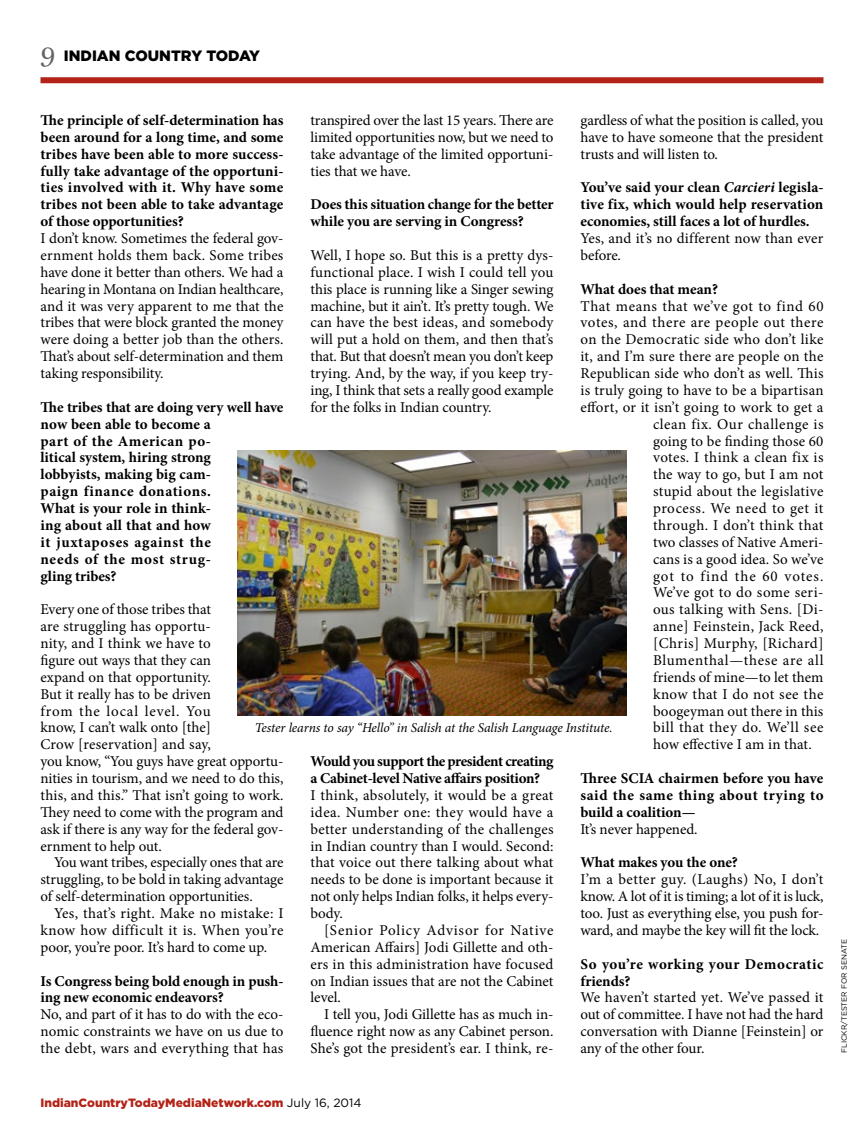
<style>
.page{position:relative;width:864px;height:1134px;background:#fff}
.page>*{position:absolute;margin:0;border:0;box-sizing:border-box;transform-origin:0 0}
.t1{font:15px/16.8px "Minion Pro";letter-spacing:.005em;color:#000;text-align:justify}
.t2{font:700 15px/16.8px "Minion Pro";color:#000;text-align:justify}
.t3{font:15px "Minion Pro";letter-spacing:.035em;color:#000}
.t4{font:15px "Minion Pro";letter-spacing:.025em;color:#000}
.t5{font:700 15px/16.8px "Minion Pro";letter-spacing:-.025em;color:#000}
.t6{font:15px "Minion Pro";letter-spacing:.03em;color:#000}
.t7{font:700 15px/16.8px "Minion Pro";letter-spacing:.03em;color:#000}
.t8{font:15px "Minion Pro";letter-spacing:.04em;color:#000}
.t9{font:15px "Minion Pro";letter-spacing:.045em;color:#000}
.t10{font:15px "Minion Pro";letter-spacing:.06em;color:#000}
.t11{font:900 15px "Gotham";color:#000}
.t12{font:italic 13.5px "Minion Pro";letter-spacing:-.01em;color:#000}
.t13{font:900 12px "Gotham";color:#b32317}
.t14{font:7.5px "Gotham";color:#000}
.s1{font-family:"Miller Text";font-weight:400;font-size:27px;color:#636466}
.s2{font-style:italic}
.s3{font-weight:400;color:#000}
</style>
<div class="page">
<div style="left:40px;top:77px;width:784px;height:6px;background:#b32317"></div>
<img style="left:238px;top:451px;width:388px;height:265px">
<p class="t11" style="left:40px;top:45px;width:221px"><span class="s1">9</span> Indian Country Today</p>
<p class="t1" style="left:310px;top:112px;width:245px">transpired over the last 15 years. There are limited opportunities now, but we need to take advantage of the limited opportuni&shy;ties that we have.</p>
<p class="t2" style="left:311px;top:196px;width:245px">Does this situation change for the better while you are serving in Congress?</p>
<p class="t1" style="left:311px;top:247px;width:245px">Well, I hope so. But this is a pretty dys&shy;functional place. I wish I could tell you this place is running like a Singer sewing machine, but it ain’t. It’s pretty tough. We can have the best ideas, and somebody will put a hold on them, and then that’s that. But that doesn’t mean you don’t keep trying. And, by the way, if you keep try&shy;ing, I think that sets a really good example for the folks in Indian country.</p>
<p class="t1" style="left:580px;top:112px;width:245px">gardless of what the position is called, you have to have someone that the president trusts and will listen to.</p>
<p class="t2" style="left:580px;top:179px;width:244px">You’ve said your clean <span class="s2">Carcieri</span> legisla&shy;tive fix, which would help reservation economies, still faces a lot of hurdles.</p>
<p class="t1" style="left:580px;top:230px;width:245px">Yes, and it’s no different now than ever before.</p>
<p class="t2" style="left:580px;top:280px;width:139px">What does that mean?</p>
<p class="t3" style="left:580px;top:296px;width:245px">That means that we’ve got to find 60</p>
<p class="t3" style="left:580px;top:313px;width:245px">votes, and there are people out there</p>
<p class="t4" style="left:580px;top:329px;width:244px">on the Democratic side who don’t like</p>
<p class="t1" style="left:580px;top:348px;width:245px">it, and I’m sure there are people on the</p>
<p class="t1" style="left:580px;top:365px;width:245px">Republican side who don’t as well. This</p>
<p class="t1" style="left:580px;top:382px;width:245px">is truly going to have to be a bipartisan</p>
<p class="t1" style="left:580px;top:399px;width:244px">effort, or it isn’t going to work to get a</p>
<p class="t3" style="left:653px;top:414px;width:172px">clean fix. Our challenge is</p>
<p class="t1" style="left:653px;top:432px;width:172px">going to be finding those 60</p>
<p class="t6" style="left:653px;top:448px;width:172px">votes. I think a clean fix is</p>
<p class="t1" style="left:653px;top:466px;width:172px">the way to go, but I am not</p>
<p class="t1" style="left:653px;top:483px;width:172px">stupid about the legislative</p>
<p class="t3" style="left:653px;top:498px;width:172px">process. We need to get it</p>
<p class="t6" style="left:653px;top:515px;width:172px">through. I don’t think that</p>
<p class="t1" style="left:653px;top:534px;width:172px">two classes of Native Ameri-</p>
<p class="t1" style="left:653px;top:551px;width:172px">cans is a good idea. So we’ve</p>
<p class="t10" style="left:653px;top:566px;width:172px">got to find the 60 votes.</p>
<p class="t4" style="left:653px;top:583px;width:172px">We’ve got to do some seri-</p>
<p class="t4" style="left:653px;top:599px;width:172px">ous talking with Sens. [Di-</p>
<p class="t1" style="left:653px;top:618px;width:172px">anne] Feinstein, Jack Reed,</p>
<p class="t4" style="left:653px;top:633px;width:172px">[Chris] Murphy, [Richard]</p>
<p class="t9" style="left:653px;top:650px;width:172px">Blumenthal—these are all</p>
<p class="t1" style="left:653px;top:669px;width:172px">friends of mine—to let them</p>
<p class="t6" style="left:653px;top:684px;width:172px">know that I do not see the</p>
<p class="t1" style="left:653px;top:702px;width:172px">boogeyman out there in this</p>
<p class="t8" style="left:653px;top:718px;width:172px">bill that they do. We’ll see</p>
<p class="t1" style="left:653px;top:736px;width:160px">how effective I am in that.</p>
<p class="t2" style="left:580px;top:770px;width:245px">Three SCIA chairmen before you have said the same thing about trying to build a coalition—</p>
<p class="t1" style="left:580px;top:821px;width:119px">It’s never happened.</p>
<p class="t2" style="left:580px;top:854px;width:159px">What makes you the one?</p>
<p class="t1" style="left:580px;top:871px;width:245px">I’m a better guy. (Laughs) No, I don’t know. A lot of it is timing; a lot of it is luck, too. Just as everything else, you push for&shy;ward, and maybe the key will fit the lock.</p>
<p class="t7" style="left:580px;top:955px;width:245px">So you’re working your Democratic friends?</p>
<p class="t1" style="left:580px;top:989px;width:245px">We haven’t started yet. We’ve passed it out of committee. I have not had the hard conversation with Dianne [Feinstein] or any of the other four.</p>
<p class="t2" style="left:40px;top:111px;width:245px">The principle of self-determination has been around for a long time, and some tribes have been able to more success&shy;fully take advantage of the opportuni&shy;ties involved with it. Why have some tribes not been able to take advantage of those opportunities?</p>
<p class="t1" style="left:40px;top:230px;width:245px">I don’t know. Sometimes the federal gov&shy;ernment holds them back. Some tribes have done it better than others. We had a hearing in Montana on Indian healthcare, and it was very apparent to me that the tribes that were block granted the money were doing a better job than the others.<br>That’s about self-determination and them taking responsibility.</p>
<p class="t2" style="left:40px;top:398px;width:245px;text-align:left">The tribes that are doing very well have now been able to become a<br>part of the American po-<br>litical system, hiring strong<br>lobbyists, making big cam-<br>paign finance donations.<br>What is your role in think-<br>ing about all that and how<br>it juxtaposes against the<br>needs of the most strug-<br>gling tribes?</p>
<p class="t1" style="left:40px;top:601px;width:245px;text-align:left">Every one of those tribes that<br>are struggling has opportu-<br>nity, and I think we have to<br>figure out ways that they can<br>expand on that opportunity.<br>But it really has to be driven<br>from the local level. You<br>know, I can’t walk onto [the]<br>Crow [reservation] and say,<br>you know, “You guys have great opportu&shy;nities in tourism, and we need to do this, this, and this.” That isn’t going to work.<br>They need to come with the program and ask if there is any way for the federal gov&shy;ernment to help out.</p>
<p class="t1" style="left:40px;top:854px;width:245px;text-indent:14px">You want tribes, especially ones that are struggling, to be bold in taking advantage of self-determination opportunities.</p>
<p class="t1" style="left:40px;top:905px;width:245px;text-indent:14px">Yes, that’s right. Make no mistake: I know how difficult it is. When you’re poor, you’re poor. It’s hard to come up.</p>
<p class="t2" style="left:40px;top:972px;width:245px">Is Congress being bold enough in push&shy;ing new economic endeavors?</p>
<p class="t1" style="left:40px;top:1006px;width:245px">No, and part of it has to do with the eco&shy;nomic constraints we have on us due to the debt, wars and everything that has</p>
<p class="t12" style="left:255px;top:719px;width:359px">Tester learns to say “Hello” in Salish at the Salish Language Institute.</p>
<p class="t5" style="left:311px;top:753px;width:244px">Would you support the president creating a Cabinet-level Native affairs position?</p>
<p class="t1" style="left:311px;top:787px;width:245px">I think, absolutely, it would be a great idea. Number one: they would have a better understanding of the challenges in Indian country than I would. Second: that voice out there talking about what needs to be done is important because it not only helps Indian folks, it helps every&shy;body.</p>
<p class="t1" style="left:311px;top:922px;width:245px;text-indent:14px">[Senior Policy Advisor for Native American Affairs] Jodi Gillette and oth&shy;ers in this administration have focused on Indian issues that are not the Cabinet level.</p>
<p class="t1" style="left:311px;top:1006px;width:245px;text-indent:14px">I tell you, Jodi Gillette has as much in&shy;fluence right now as any Cabinet person.<br>She’s got the president’s ear. I think, re-</p>
<p class="t13" style="left:40px;top:1094px;width:323px">IndianCountryTodayMediaNetwork.com <span class="s3">July 16, 2014</span></p>
<p class="t14" style="left:839px;top:1053px;width:115px;rotate:-90deg">Flickr/Tester for Senate</p>
</div>
